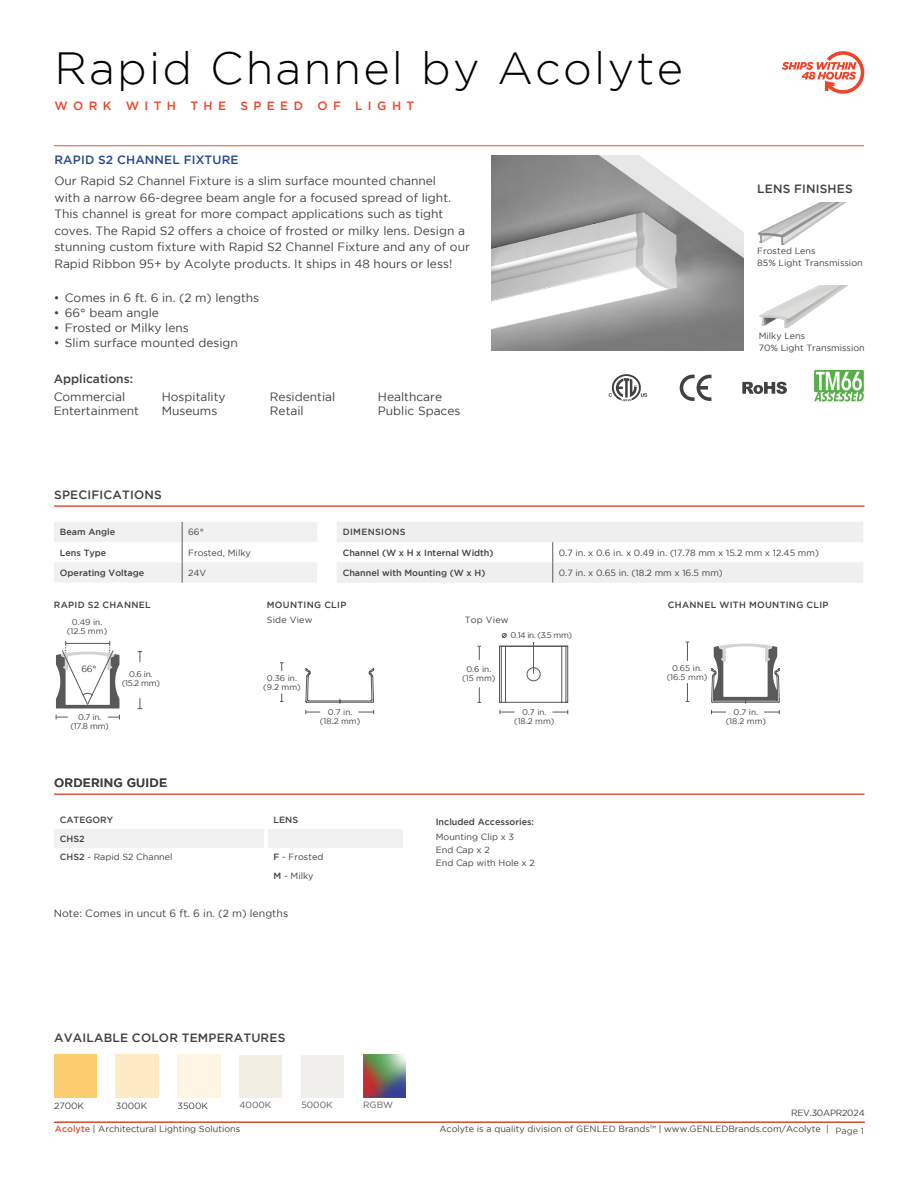
<style>
.page{position:relative;width:918px;height:1188px;background:#fff}
.page>*{position:absolute;margin:0;border:0;box-sizing:border-box;transform-origin:0 0}
.t1{font:300 45px "Gotham";letter-spacing:.05em;color:#000}
.t2{font:12px/16.5px "Gotham";color:#414042}
.t3{font:500 12px "Gotham";letter-spacing:.015em;color:#414042}
.t4{font:500 12px "Gotham";letter-spacing:.45em;color:#ef442a}
.t5{font:500 12px "Gotham";letter-spacing:.015em;color:#26478e}
.t6{font:10.5px "Gotham";color:#414042}
.t7{font:9px/18.6px "Gotham";color:#414042}
.t8{font:500 9px "Gotham";color:#414042}
.t9{font:500 9px "Gotham";letter-spacing:.035em;color:#414042}
.t10{font:9px "Gotham";color:#58595b}
.t11{font:9px "Gotham";letter-spacing:-.025em;color:#414042}
.t12{font:9px "Gotham";letter-spacing:.02em;color:#414042}
.t13{font:8.25px/9px "Gotham";color:#414042;text-align:center}
.s1{font-weight:500}
.s2{font-weight:500;color:#db5337}
.s3{color:#4a4a4b}
</style>
<div class="page">
<hr style="left:54px;top:146px;width:810px;height:1px;background:#db5336">
<hr style="left:54px;top:1122px;width:811px;height:1px;background:#db5337">
<img style="left:363px;top:1055px;width:43px;height:42px">
<div style="left:54px;top:829px;width:209px;height:19px;background:#f1f1f2"></div>
<div style="left:268px;top:829px;width:135px;height:19px;background:#f1f1f2"></div>
<hr style="left:54px;top:794px;width:810px;height:1px;background:#db5336">
<hr style="left:54px;top:506px;width:810px;height:1px;background:#db5336">
<div style="left:240px;top:1055px;width:42px;height:42px;background:#f2eee4"></div>
<div style="left:301px;top:1055px;width:43px;height:42px;background:#f1efec"></div>
<svg style="left:54px;top:522px;width:263px;height:61px"></svg>
<svg style="left:337px;top:522px;width:526px;height:61px"></svg>
<img style="left:759px;top:286px;width:88px;height:42px">
<img style="left:758px;top:203px;width:87px;height:42px">
<img style="left:491px;top:155px;width:253px;height:196px">
<svg style="left:478px;top:687px;width:3px;height:16px"></svg>
<svg style="left:477px;top:646px;width:4px;height:14px"></svg>
<svg style="left:499px;top:646px;width:69px;height:57px"></svg>
<svg style="left:502px;top:633px;width:5px;height:5px"></svg>
<hr style="left:533px;top:642px;width:1px;height:32px;background:#58595b">
<svg style="left:280px;top:693px;width:4px;height:9px"></svg>
<svg style="left:686px;top:683px;width:3px;height:19px"></svg>
<svg style="left:358px;top:710px;width:16px;height:4px"></svg>
<svg style="left:552px;top:710px;width:16px;height:4px"></svg>
<svg style="left:764px;top:710px;width:16px;height:4px"></svg>
<svg style="left:280px;top:662px;width:4px;height:9px"></svg>
<svg style="left:686px;top:642px;width:3px;height:19px"></svg>
<svg style="left:306px;top:710px;width:14px;height:4px"></svg>
<svg style="left:500px;top:710px;width:14px;height:4px"></svg>
<svg style="left:711px;top:710px;width:15px;height:4px"></svg>
<svg style="left:306px;top:668px;width:68px;height:36px"></svg>
<svg style="left:56px;top:715px;width:12px;height:4px"></svg>
<svg style="left:138px;top:698px;width:4px;height:11px"></svg>
<svg style="left:108px;top:715px;width:12px;height:4px"></svg>
<svg style="left:138px;top:651px;width:4px;height:11px"></svg>
<svg style="left:711px;top:643px;width:69px;height:61px"></svg>
<svg style="left:56px;top:641px;width:63px;height:68px"></svg>
<svg style="left:782px;top:51px;width:83px;height:43px"></svg>
<svg style="left:742px;top:382px;width:45px;height:12px"></svg>
<svg style="left:680px;top:375px;width:31px;height:26px"></svg>
<svg style="left:609px;top:374px;width:38px;height:27px"></svg>
<svg style="left:814px;top:370px;width:50px;height:32px"></svg>
<h1 class="t1" style="left:54px;top:44px;width:630px">Rapid Channel by Acolyte</h1>
<p class="t4" style="left:54px;top:99px;width:361px">WORK WITH THE SPEED OF LIGHT</p>
<p class="t5" style="left:54px;top:153px;width:186px">RAPID S2 CHANNEL FIXTURE</p>
<p class="t2" style="left:54px;top:173px;width:417px">Our Rapid S2 Channel Fixture is a slim surface mounted channel<br>with a narrow 66-degree beam angle for a focused spread of light.<br>This channel is great for more compact applications such as tight coves. The Rapid S2 offers a choice of frosted or milky lens. Design a stunning custom fixture with Rapid S2 Channel Fixture and any of our Rapid Ribbon 95+ by Acolyte products. It ships in 48 hours or less!</p>
<p class="t2" style="left:54px;top:290px;width:207px">• Comes in 6 ft. 6 in. (2 m) lengths</p>
<p class="t2" style="left:54px;top:305px;width:107px">• 66° beam angle</p>
<p class="t2" style="left:54px;top:320px;width:136px">• Frosted or Milky lens</p>
<p class="t2" style="left:54px;top:335px;width:185px">• Slim surface mounted design</p>
<p class="t3" style="left:54px;top:372px;width:81px">Applications:</p>
<p class="t2" style="left:54px;top:389px;width:73px">Commercial</p>
<p class="t2" style="left:162px;top:389px;width:66px">Hospitality</p>
<p class="t2" style="left:270px;top:389px;width:67px">Residential</p>
<p class="t2" style="left:378px;top:389px;width:66px">Healthcare</p>
<p class="t2" style="left:54px;top:402px;width:87px">Entertainment</p>
<p class="t2" style="left:162px;top:402px;width:57px">Museums</p>
<p class="t2" style="left:270px;top:402px;width:35px">Retail</p>
<p class="t2" style="left:378px;top:402px;width:84px">Public Spaces</p>
<p class="t3" style="left:54px;top:488px;width:109px">SPECIFICATIONS</p>
<p class="t3" style="left:757px;top:182px;width:97px">LENS FINISHES</p>
<p class="t7" style="left:757px;top:245px;width:107px;line-height:12px">Frosted Lens<br>85% Light Transmission</p>
<p class="t7" style="left:759px;top:330px;width:108px;line-height:12px">Milky Lens<br>70% Light Transmission</p>
<p class="t8" style="left:60px;top:527px;width:57px">Beam Angle</p>
<p class="t7" style="left:188px;top:523px;width:17px">66°</p>
<p class="t8" style="left:60px;top:547px;width:48px">Lens Type</p>
<p class="t7" style="left:188px;top:543px;width:64px">Frosted, Milky</p>
<p class="t8" style="left:60px;top:567px;width:86px">Operating Voltage</p>
<p class="t7" style="left:188px;top:563px;width:20px">24V</p>
<p class="t9" style="left:343px;top:527px;width:64px">DIMENSIONS</p>
<p class="t8" style="left:343px;top:547px;width:152px">Channel (W x H x Internal Width)</p>
<p class="t7" style="left:559px;top:543px;width:262px">0.7 in. x 0.6 in. x 0.49 in. (17.78 mm x 15.2 mm x 12.45 mm)</p>
<p class="t8" style="left:343px;top:567px;width:144px">Channel with Mounting (W x H)</p>
<p class="t7" style="left:559px;top:563px;width:166px">0.7 in. x 0.65 in. (18.2 mm x 16.5 mm)</p>
<p class="t9" style="left:54px;top:599px;width:98px">RAPID S2 CHANNEL</p>
<p class="t9" style="left:267px;top:599px;width:81px">MOUNTING CLIP</p>
<p class="t12" style="left:267px;top:615px;width:47px">Side View</p>
<p class="t7" style="left:465px;top:610px;width:45px">Top View</p>
<p class="t13" style="left:67px;top:618px;width:42px">0.49 in. (12.5 mm)</p>
<p class="t13" style="left:511px;top:631px;width:63px">0.14 in. (3.5 mm)</p>
<p class="t7" style="left:81px;top:659px;width:17px">66°</p>
<p class="t13" style="left:122px;top:670px;width:40px">0.6 in. (15.2 mm)</p>
<p class="t13" style="left:263px;top:673px;width:39px">0.36 in. (9.2 mm)</p>
<p class="t13" style="left:462px;top:665px;width:35px">0.6 in. (15 mm)</p>
<p class="t9" style="left:668px;top:599px;width:162px">CHANNEL WITH MOUNTING CLIP</p>
<p class="t13" style="left:667px;top:663px;width:42px">0.65 in. (16.5 mm)</p>
<p class="t13" style="left:70px;top:712px;width:40px">0.7 in. (17.8 mm)</p>
<p class="t3" style="left:54px;top:776px;width:114px">ORDERING GUIDE</p>
<p class="t13" style="left:320px;top:707px;width:42px">0.7 in. (18.2 mm)</p>
<p class="t13" style="left:514px;top:707px;width:42px">0.7 in. (18.2 mm)</p>
<p class="t13" style="left:726px;top:707px;width:42px">0.7 in. (18.2 mm)</p>
<p class="t8" style="left:60px;top:815px;width:55px">CATEGORY</p>
<p class="t8" style="left:274px;top:815px;width:26px">LENS</p>
<p class="t7" style="left:60px;top:829px;width:114px"><span class="s1">CHS2<br>CHS2</span> - Rapid S2 Channel</p>
<p class="t7" style="left:274px;top:848px;width:51px"><span class="s1">F</span> - Frosted<br><span class="s1">M</span> - Milky</p>
<p class="t6" style="left:54px;top:907px;width:236px">Note: Comes in uncut 6 ft. 6 in. (2 m) lengths</p>
<p class="t8" style="left:436px;top:817px;width:100px">Included Accessories:</p>
<p class="t7" style="left:436px;top:831px;width:101px;line-height:12.8px">Mounting Clip x 3<br>End Cap x 2<br>End Cap with Hole x 2</p>
<p class="t3" style="left:54px;top:1031px;width:233px">AVAILABLE COLOR TEMPERATURES</p>
<p class="t7" style="left:54px;top:1096px;width:32px">2700K</p>
<p class="t7" style="left:116px;top:1096px;width:33px">3000K</p>
<p class="t10" style="left:240px;top:1100px;width:33px">4000K</p>
<p class="t10" style="left:301px;top:1100px;width:33px">5000K</p>
<p class="t10" style="left:363px;top:1100px;width:32px">RGBW</p>
<p class="t7" style="left:178px;top:1096px;width:32px">3500K</p>
<p class="t11" style="left:791px;top:1108px;width:75px">REV.30APR2024</p>
<p class="t7" style="left:55px;top:1120px;width:187px"><span class="s2">Acolyte</span> | Architectural Lighting Solutions</p>
<p class="t7" style="left:439px;top:1120px;width:426px">Acolyte is a quality division of GENLED Brands™ | www.GENLEDBrands.com/Acolyte | <span class="s3">Page 1</span></p>
</div>
